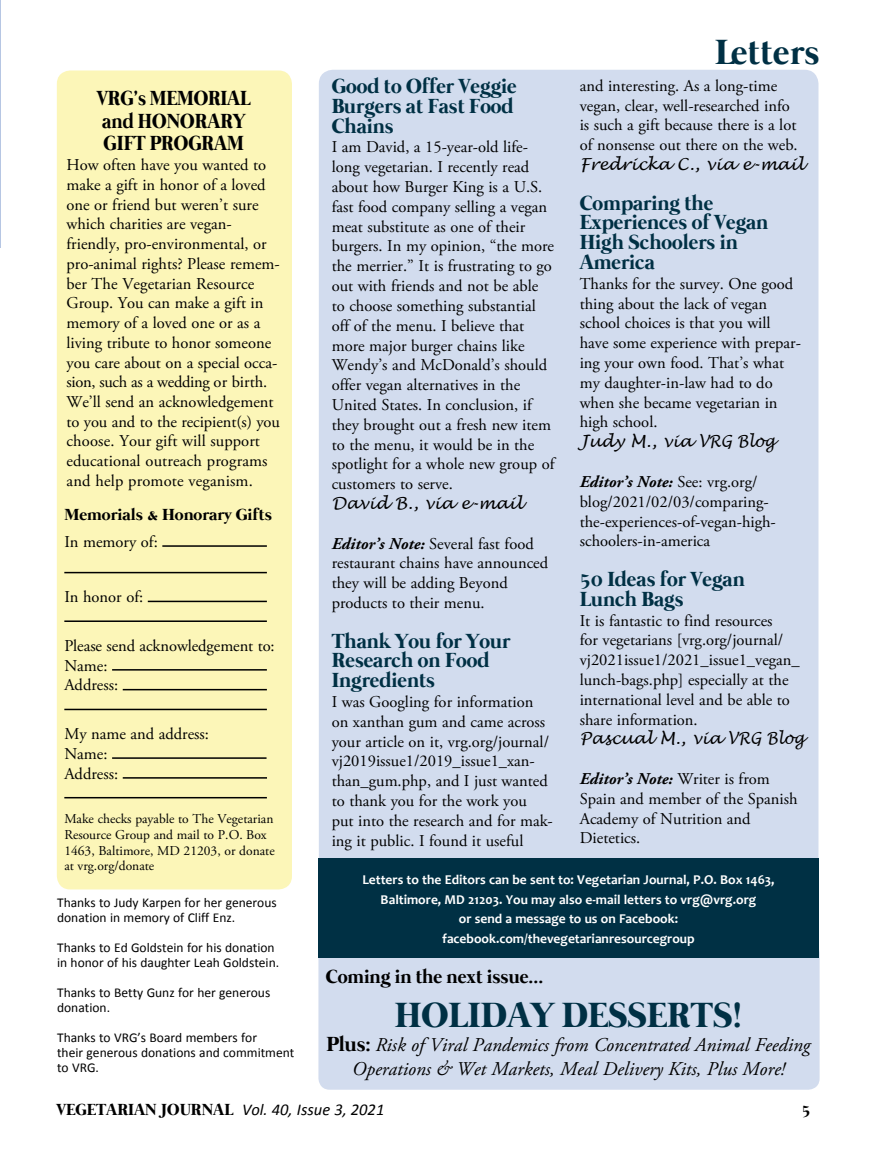
<style>
.page{position:relative;width:891px;height:1175px;background:#fff}
.page>*{position:absolute;margin:0;border:0;box-sizing:border-box;transform-origin:0 0}
.t1{font:700 36px "Mermaid";color:#003044}
.t2{font:700 21px/19.8px "Mermaid";color:#003044}
.t3{font:700 21px/22.5px "Mermaid";color:#000;scale:.92 1}
.t4{font:italic 19.5px/24px "Adobe Garamond Pro";color:#000;text-align:center}
.t5{font:700 19.5px "Mermaid";color:#000}
.t6{font:16.5px/19.8px "Adobe Garamond Pro";color:#000}
.t7{font:italic 16.5px "Lucida Handwriting";color:#000}
.t8{font:italic 16.5px "Calibri";color:#000}
.t9{font:700 16.5px "Mermaid";color:#000;scale:1.05 1}
.t10{font:700 16.5px "Mermaid";color:#000}
.t11{font:13.5px/15px "Calibri";color:#000}
.t12{font:700 13.5px/19.5px "Candara";color:#fff;text-align:center}
.t13{font:13.5px/15.8px "Adobe Garamond Pro";color:#000}
.s1{font-weight:700;font-style:italic}
.s2{font-family:"Mermaid";font-weight:700;font-style:normal;font-size:21px}
.s3{font-family:"Mermaid";font-weight:700;font-style:normal}
</style>
<div class="page">
<svg style="left:0;top:0;width:1px;height:248px"></svg>
<div style="left:319px;top:70px;width:500px;height:805px;background:#d2dcee;border-radius:14px"></div>
<div style="left:318px;top:941px;width:502px;height:148px;background:#d2dcee;border-radius:11px"></div>
<div style="left:318px;top:859px;width:501px;height:99px;background:#003044"></div>
<div style="left:57px;top:70px;width:235px;height:819px;background:#fcf6b8;border-radius:13px"></div>
<hr style="left:162px;top:545px;width:105px;height:2px;background:#000">
<hr style="left:64px;top:572px;width:203px;height:1px;background:#000">
<hr style="left:148px;top:600px;width:119px;height:2px;background:#000">
<hr style="left:64px;top:620px;width:203px;height:2px;background:#000">
<hr style="left:112px;top:669px;width:155px;height:1px;background:#000">
<hr style="left:123px;top:689px;width:144px;height:1px;background:#000">
<hr style="left:64px;top:708px;width:203px;height:2px;background:#000">
<hr style="left:112px;top:757px;width:155px;height:2px;background:#000">
<hr style="left:123px;top:777px;width:144px;height:1px;background:#000">
<hr style="left:64px;top:797px;width:203px;height:1px;background:#000">
<p class="t3" style="left:97px;top:88px;width:168px">VRG’s MEMORIAL and HONORARY<br>GIFT PROGRAM</p>
<p class="t6" style="left:67px;top:155px;width:215px">How often have you wanted to make a gift in honor of a loved one or friend but weren’t sure which charities are vegan&shy;friendly, pro-environmental, or pro-animal rights? Please remem&shy;ber The Vegetarian Resource<br>Group. You can make a gift in memory of a loved one or as a living tribute to honor someone you care about on a special occa&shy;sion, such as a wedding or birth.<br>We’ll send an acknowledgement to you and to the recipient(s) you choose. Your gift will support educational outreach programs and help promote veganism.</p>
<p class="t9" style="left:64px;top:505px;width:199px">Memorials &amp; Honorary Gifts</p>
<p class="t6" style="left:64px;top:532px;width:95px">In memory of:</p>
<p class="t6" style="left:64px;top:587px;width:80px">In honor of:</p>
<p class="t6" style="left:64px;top:636px;width:212px">Please send acknowledgement to:<br>Name:<br>Address:</p>
<p class="t6" style="left:64px;top:724px;width:146px">My name and address:<br>Name:<br>Address:</p>
<p class="t13" style="left:64px;top:811px;width:212px">Make checks payable to The Vegetarian<br>Resource Group and mail to P.O. Box<br>1463, Baltimore, MD 21203, or donate at vrg.org/donate</p>
<p class="t11" style="left:57px;top:895px;width:221px">Thanks to Judy Karpen for her generous donation in memory of Cliff Enz.</p>
<p class="t11" style="left:57px;top:940px;width:224px">Thanks to Ed Goldstein for his donation in honor of his daughter Leah Goldstein.</p>
<p class="t11" style="left:57px;top:985px;width:215px">Thanks to Betty Gunz for her generous donation.</p>
<p class="t11" style="left:57px;top:1030px;width:239px">Thanks to VRG’s Board members for<br>their generous donations and commitment to VRG.</p>
<p class="t2" style="left:332px;top:78px;width:186px">Good to Offer Veggie<br>Burgers at Fast Food<br>Chains</p>
<p class="t6" style="left:332px;top:138px;width:226px">I am David, a 15-year-old life&shy;long vegetarian. I recently read about how Burger King is a U.S. fast food company selling a vegan meat substitute as one of their burgers. In my opinion, “the more the merrier.” It is frustrating to go out with friends and not be able<br>to choose something substantial off of the menu. I believe that more major burger chains like<br>Wendy’s and McDonald’s should offer vegan alternatives in the<br>United States. In conclusion, if they brought out a fresh new item to the menu, it would be in the spotlight for a whole new group of customers to serve.</p>
<p class="t7" style="left:332px;top:493px;width:193px">David B., via e-mail</p>
<p class="t6" style="left:332px;top:534px;width:218px"><span class="s1">Editor’s Note:</span> Several fast food restaurant chains have announced they will be adding Beyond products to their menu.</p>
<p class="t2" style="left:332px;top:632px;width:180px">Thank You for Your<br>Research on Food<br>Ingredients</p>
<p class="t6" style="left:332px;top:692px;width:223px">I was Googling for information on xanthan gum and came across your article on it, vrg.org/journal/ vj2019issue1/2019_issue1_xan&shy;than_gum.php, and I just wanted to thank you for the work you put into the research and for mak&shy;ing it public. I found it useful</p>
<h1 class="t1" style="left:715px;top:32px;width:106px">Le t t e r s</h1>
<p class="t6" style="left:580px;top:76px;width:219px">and interesting. As a long-time vegan, clear, well-researched info is such a gift because there is a lot of nonsense out there on the web.</p>
<p class="t7" style="left:580px;top:154px;width:226px">Fredricka C., via e-mail</p>
<p class="t2" style="left:580px;top:194px;width:190px">Comparing the<br>Experiences of Vegan<br>High Schoolers in<br>America</p>
<p class="t6" style="left:580px;top:274px;width:223px">Thanks for the survey. One good thing about the lack of vegan school choices is that you will have some experience with prepar&shy;ing your own food. That’s what my daughter-in-law had to do when she became vegetarian in high school.</p>
<p class="t7" style="left:580px;top:431px;width:197px">Judy M., via VRG Blog</p>
<p class="t6" style="left:580px;top:472px;width:198px"><span class="s1">Editor’s Note:</span> See: vrg.org/ blog/2021/02/03/comparing&shy;the-experiences-of-vegan-high&shy;schoolers-in-america</p>
<p class="t2" style="left:580px;top:570px;width:166px">50 Ideas for Vegan<br>Lunch Bags</p>
<p class="t6" style="left:580px;top:611px;width:222px">It is fantastic to find resources<br>for vegetarians [vrg.org/journal/ vj2021issue1/2021_issue1_vegan_ lunch-bags.php] especially at the international level and be able to share information.</p>
<p class="t7" style="left:580px;top:728px;width:226px">Pascual M., via VRG Blog</p>
<p class="t6" style="left:580px;top:769px;width:219px"><span class="s1">Editor’s Note:</span> Writer is from<br>Spain and member of the Spanish<br>Academy of Nutrition and<br>Dietetics.</p>
<p class="t12" style="left:362px;top:869px;width:414px">Letters to the Editors can be sent to: Vegetarian Journal, P.O. Box 1463, Baltimore, MD 21203. You may also e-mail letters to vrg@vrg.org<br>or send a message to us on Facebook: facebook.com/thevegetarianresourcegroup</p>
<p class="t5" style="left:326px;top:965px;width:219px">Coming in the next issue...</p>
<h1 class="t1" style="left:395px;top:994px;width:349px">HOLIDAY DESSERTS!</h1>
<p class="t4" style="left:327px;top:1032px;width:485px"><span class="s2">Plus:</span> Risk of Viral Pandemics from Concentrated Animal Feeding<br>Operations &amp; Wet Markets, Meal Delivery Kits, Plus More!</p>
<p class="t8" style="left:57px;top:1098px;width:329px"><span class="s3">VEGETARIAN JOURNAL</span> Vol. 40, Issue 3, 2021</p>
<p class="t10" style="left:802px;top:1100px;width:11px">5</p>
</div>
